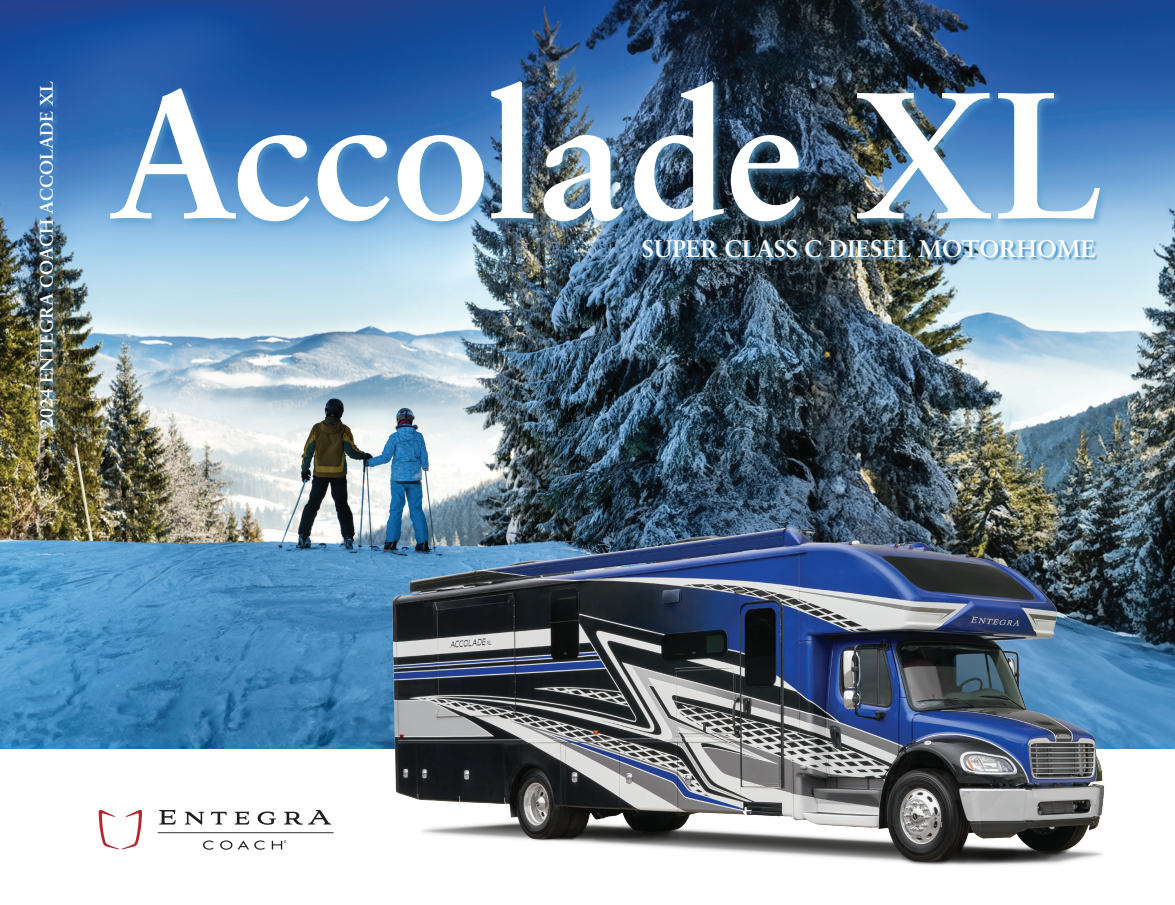
<style>
.page{position:relative;width:1175px;height:905px;background:#fff}
.page>*{position:absolute;margin:0;border:0;box-sizing:border-box;transform-origin:0 0}
.t1{font:700 180px "Sabon LT Pro";letter-spacing:-.005em;color:#fff}
.t2{font:700 24px "Sabon LT Pro";color:#fff}
.t3{font:700 18px "Sabon LT Pro";color:#fff}
</style>
<div class="page">
<img style="left:0;top:0;width:1174px;height:748px">
<div style="left:39px;top:82px;width:21px;height:352px;background:#5aa3d2;opacity:.75"></div>
<img style="left:643px;top:240px;width:455px;height:21px">
<hr style="left:158px;top:832px;width:175px;height:1px;background:#201d1e">
<svg style="left:159px;top:809px;width:17px;height:15px"></svg>
<svg style="left:185px;top:811px;width:19px;height:13px"></svg>
<svg style="left:211px;top:811px;width:16px;height:13px"></svg>
<svg style="left:235px;top:811px;width:14px;height:13px"></svg>
<svg style="left:258px;top:811px;width:18px;height:13px"></svg>
<svg style="left:284px;top:810px;width:47px;height:14px"></svg>
<svg style="left:203px;top:840px;width:10px;height:9px"></svg>
<svg style="left:220px;top:840px;width:44px;height:9px"></svg>
<svg style="left:272px;top:840px;width:14px;height:9px"></svg>
<svg style="left:99px;top:809px;width:43px;height:40px"></svg>
<img style="left:358px;top:497px;width:782px;height:369px">
<div style="left:108px;top:78px;width:1001px;height:153px;background:#5aa3d2;opacity:.75"></div>
<p class="t3" style="left:35px;top:428px;width:349px;rotate:-90deg">2024 ENTEGRA COACH ACCOLADE XL</p>
<h1 class="t1" style="left:108px;top:43px;width:997px">Accolade XL</h1>
<h2 class="t2" style="left:642px;top:234px;width:455px">SUPER CLASS C DIESEL MOTORHOME</h2>
</div>
